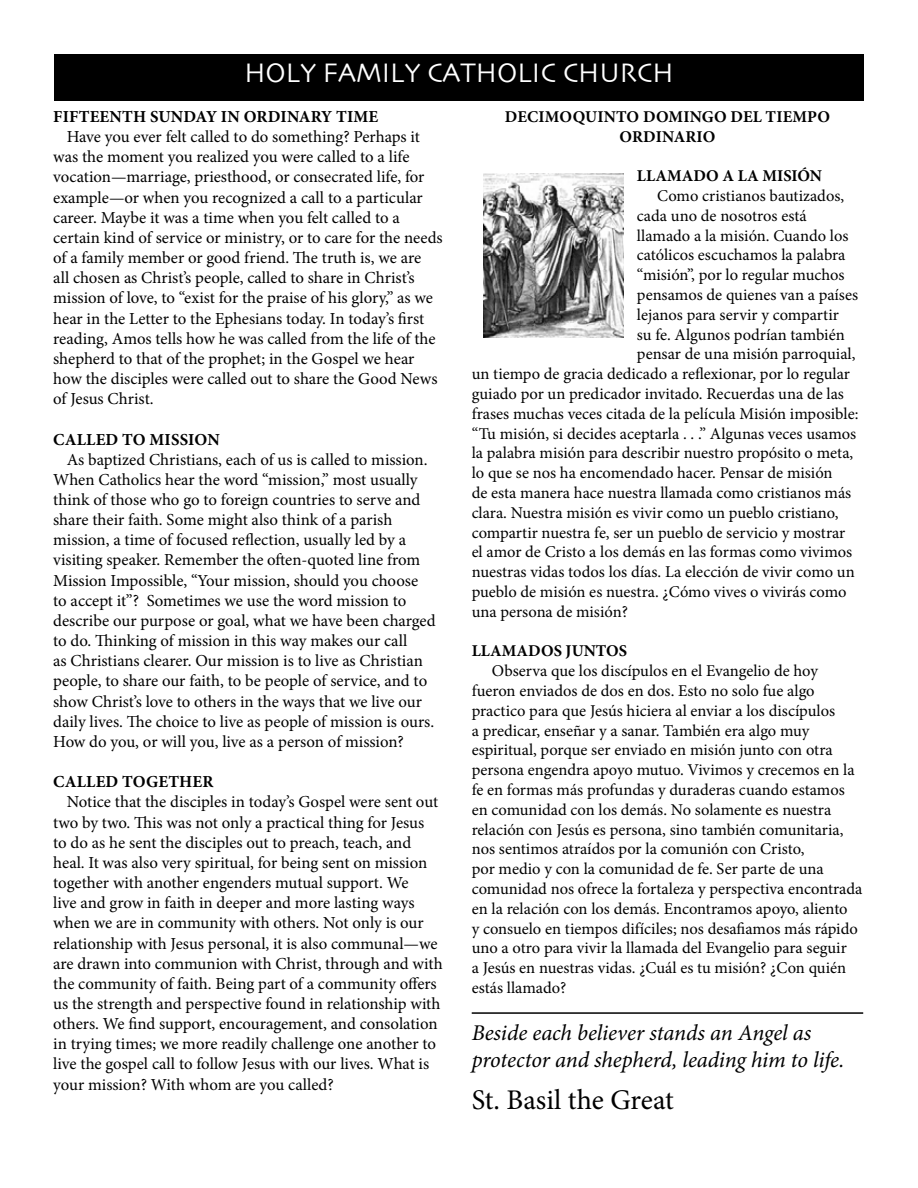
<style>
.page{position:relative;width:918px;height:1188px;background:#fff}
.page>*{position:absolute;margin:0;border:0;box-sizing:border-box;transform-origin:0 0}
.t1{font:28.5px "Minion Pro";color:#000}
.t2{font:28.05px "Skia Regular 1 1";color:#fff;scale:.96 1}
.t3{font:italic 22.5px/27px "Minion Pro";letter-spacing:-.01em;color:#000}
.t4{font:16.8px/20.1px "Minion Pro";color:#000}
.t5{font:700 16.8px "Minion Pro";letter-spacing:.01em;color:#000}
.t6{font:16.5px/19.8px "Minion Pro";color:#000}
.t7{font:700 16.5px/19.8px "Minion Pro";color:#000;text-align:center}
</style>
<div class="page">
<div style="left:54px;top:54px;width:810px;height:46px;background:#000"></div>
<img style="left:483px;top:173px;width:140px;height:165px">
<hr style="left:472px;top:1012px;width:391px;height:2px;background:#000">
<h2 class="t2" style="left:244px;top:56px;width:448px">HOLY FAMILY CATHOLIC CHURCH</h2>
<p class="t5" style="left:53px;top:105px;width:327px">FIFTEENTH SUNDAY IN ORDINARY TIME</p>
<p class="t4" style="left:53px;top:127px;width:391px;text-indent:14px">Have you ever felt called to do something? Perhaps it was the moment you realized you were called to a life vocation—marriage, priesthood, or consecrated life, for example—or when you recognized a call to a particular career. Maybe it was a time when you felt called to a certain kind of service or ministry, or to care for the needs of a family member or good friend. The truth is, we are<br>all chosen as Christ’s people, called to share in Christ’s mission of love, to “exist for the praise of his glory,” as we hear in the Letter to the Ephesians today. In today’s first reading, Amos tells how he was called from the life of the shepherd to that of the prophet; in the Gospel we hear how the disciples were called out to share the Good News of Jesus Christ.</p>
<p class="t5" style="left:53px;top:427px;width:168px">CALLED TO MISSION</p>
<p class="t4" style="left:53px;top:449px;width:384px;text-indent:14px">As baptized Christians, each of us is called to mission.<br>When Catholics hear the word “mission,” most usually think of those who go to foreign countries to serve and share their faith. Some might also think of a parish mission, a time of focused reflection, usually led by a visiting speaker. Remember the often-quoted line from Mission Impossible, “Your mission, should you choose to accept it”? Sometimes we use the word mission to describe our purpose or goal, what we have been charged to do. Thinking of mission in this way makes our call<br>as Christians clearer. Our mission is to live as Christian people, to share our faith, to be people of service, and to show Christ’s love to others in the ways that we live our daily lives. The choice to live as people of mission is ours.<br>How do you, or will you, live as a person of mission?</p>
<p class="t5" style="left:53px;top:770px;width:162px">CALLED TOGETHER</p>
<p class="t4" style="left:53px;top:792px;width:391px;text-indent:14px">Notice that the disciples in today’s Gospel were sent out two by two. This was not only a practical thing for Jesus<br>to do as he sent the disciples out to preach, teach, and heal. It was also very spiritual, for being sent on mission together with another engenders mutual support. We<br>live and grow in faith in deeper and more lasting ways when we are in community with others. Not only is our relationship with Jesus personal, it is also communal—we are drawn into communion with Christ, through and with the community of faith. Being part of a community offers us the strength and perspective found in relationship with others. We find support, encouragement, and consolation in trying times; we more readily challenge one another to live the gospel call to follow Jesus with our lives. What is your mission? With whom are you called?</p>
<p class="t7" style="left:505px;top:106px;width:327px">DECIMOQUINTO DOMINGO DEL TIEMPO<br>ORDINARIO</p>
<p class="t7" style="left:637px;top:166px;width:187px">LLAMADO A LA MISIÓN</p>
<p class="t6" style="left:657px;top:186px;width:189px">Como cristianos bautizados,</p>
<p class="t6" style="left:637px;top:206px;width:171px">cada uno de nosotros está</p>
<p class="t6" style="left:637px;top:225px;width:213px">llamado a la misión. Cuando los</p>
<p class="t6" style="left:637px;top:245px;width:210px">católicos escuchamos la palabra</p>
<p class="t6" style="left:637px;top:265px;width:209px">“misión”, por lo regular muchos</p>
<p class="t6" style="left:637px;top:285px;width:223px">pensamos de quienes van a países</p>
<p class="t6" style="left:637px;top:305px;width:203px">lejanos para servir y compartir</p>
<p class="t6" style="left:637px;top:324px;width:209px">su fe. Algunos podrían también</p>
<p class="t6" style="left:637px;top:344px;width:220px">pensar de una misión parroquial,</p>
<p class="t6" style="left:472px;top:364px;width:380px">un tiempo de gracia dedicado a reflexionar, por lo regular</p>
<p class="t6" style="left:472px;top:384px;width:374px">guiado por un predicador invitado. Recuerdas una de las</p>
<p class="t6" style="left:472px;top:404px;width:388px">frases muchas veces citada de la película Misión imposible:</p>
<p class="t6" style="left:472px;top:423px;width:386px">“Tu misión, si decides aceptarla . . .” Algunas veces usamos</p>
<p class="t6" style="left:472px;top:443px;width:383px">la palabra misión para describir nuestro propósito o meta,</p>
<p class="t6" style="left:472px;top:463px;width:362px">lo que se nos ha encomendado hacer. Pensar de misión</p>
<p class="t6" style="left:472px;top:483px;width:381px">de esta manera hace nuestra llamada como cristianos más</p>
<p class="t6" style="left:472px;top:503px;width:368px">clara. Nuestra misión es vivir como un pueblo cristiano,</p>
<p class="t6" style="left:472px;top:522px;width:375px">compartir nuestra fe, ser un pueblo de servicio y mostrar</p>
<p class="t6" style="left:472px;top:542px;width:382px">el amor de Cristo a los demás en las formas como vivimos</p>
<p class="t6" style="left:472px;top:562px;width:385px">nuestras vidas todos los días. La elección de vivir como un</p>
<p class="t6" style="left:472px;top:582px;width:376px">pueblo de misión es nuestra. ¿Cómo vives o vivirás como</p>
<p class="t6" style="left:472px;top:602px;width:158px">una persona de misión?</p>
<p class="t7" style="left:472px;top:641px;width:157px">LLAMADOS JUNTOS</p>
<p class="t6" style="left:472px;top:661px;width:392px;text-indent:20px">Observa que los discípulos en el Evangelio de hoy fueron enviados de dos en dos. Esto no solo fue algo practico para que Jesús hiciera al enviar a los discípulos<br>a predicar, enseñar y a sanar. También era algo muy espiritual, porque ser enviado en misión junto con otra persona engendra apoyo mutuo. Vivimos y crecemos en la fe en formas más profundas y duraderas cuando estamos en comunidad con los demás. No solamente es nuestra relación con Jesús es persona, sino también comunitaria, nos sentimos atraídos por la comunión con Cristo,<br>por medio y con la comunidad de fe. Ser parte de una comunidad nos ofrece la fortaleza y perspectiva encontrada en la relación con los demás. Encontramos apoyo, aliento<br>y consuelo en tiempos difíciles; nos desafiamos más rápido uno a otro para vivir la llamada del Evangelio para seguir<br>a Jesús en nuestras vidas. ¿Cuál es tu misión? ¿Con quién estás llamado?</p>
<h3 class="t3" style="left:472px;top:1019px;width:374px">Beside each believer stands an Angel as protector and shepherd, leading him to life.</h3>
<h1 class="t1" style="left:472px;top:1081px;width:203px">St. Basil the Great</h1>
</div>
